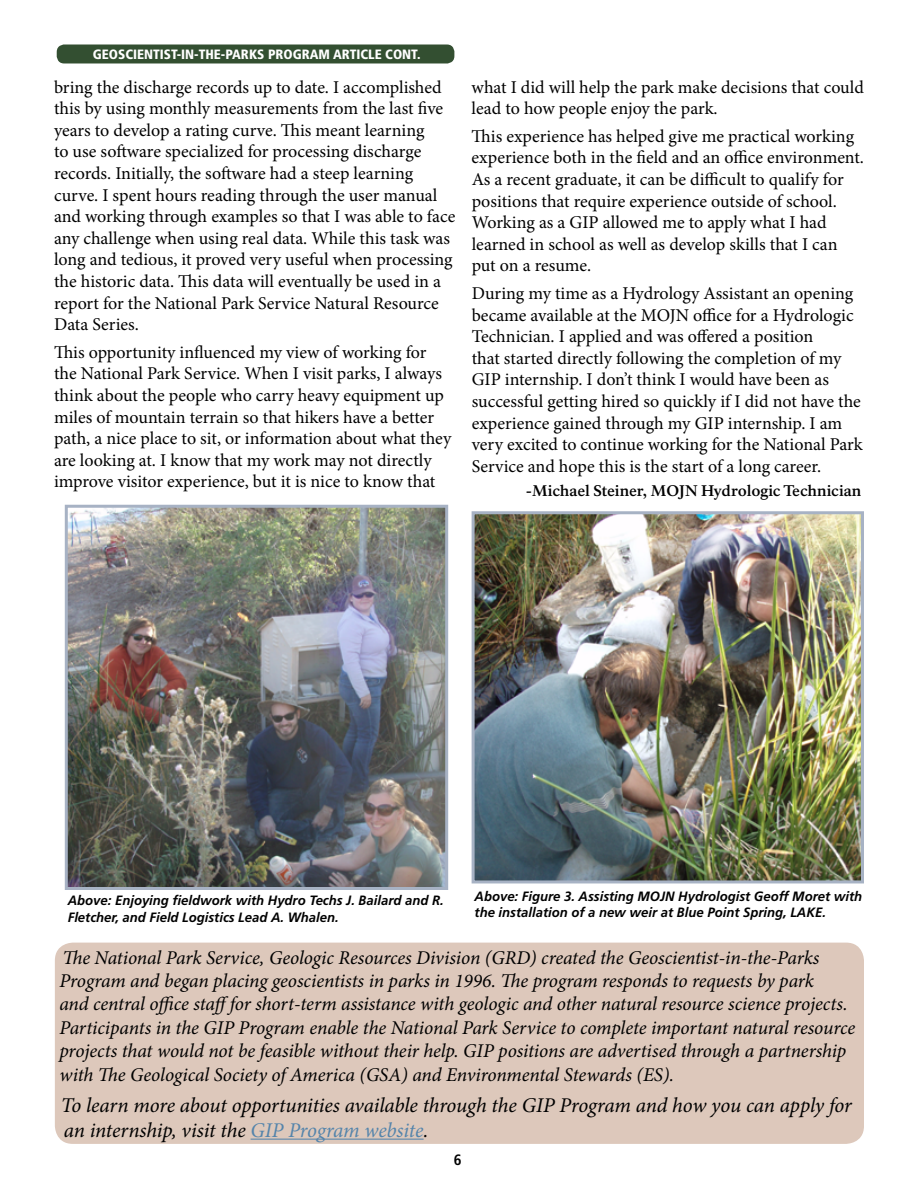
<style>
.page{position:relative;width:918px;height:1188px;background:#fff}
.page>*{position:absolute;margin:0;border:0;box-sizing:border-box;transform-origin:0 0}
.t1{font:italic 21px/25.2px "Minion Pro";letter-spacing:-.01em;color:#000}
.t2{font:italic 19.5px/23.4px "Minion Pro";letter-spacing:-.005em;color:#000}
.t3{font:18px/21.6px "Minion Pro";color:#000}
.t4{font:700 15.15px "NPS Rawlinson OT";letter-spacing:-.005em;color:#000}
.t5{font:700 condensed 15px "Frutiger LT Std";color:#000}
.t6{font:italic 700 13.5px/16.5px "Frutiger LT Std";color:#000}
.t7{font:900 condensed 13.5px "Frutiger LT Std";color:#fff}
.s1{color:#5484ab}
</style>
<div class="page">
<div style="left:57px;top:45px;width:397px;height:18px;background:#334f31;border-radius:8px"></div>
<div style="left:55px;top:943px;width:809px;height:201px;background:#ddc8bb;border-radius:18px"></div>
<hr style="left:251px;top:1139px;width:173px;height:1px;background:#5484ab">
<img style="left:69px;top:509px;width:375px;height:377px">
<div style="left:65px;top:505px;width:383px;height:385px;border:3px solid #a7b2c4"></div>
<img style="left:476px;top:515px;width:384px;height:364px">
<div style="left:472px;top:511px;width:392px;height:372px;border:3px solid #a7b2c4"></div>
<p class="t7" style="left:93px;top:46px;width:59px">GEOSCI ENTIST</p>
<p class="t7" style="left:177px;top:46px;width:245px">-IN-THE-PARKS PROG RAM ARTICLE CONT.</p>
<p class="t3" style="left:54px;top:76px;width:403px">bring the discharge records up to date. I accomplished this by using monthly measurements from the last five years to develop a rating curve. This meant learning<br>to use software specialized for processing discharge records. Initially, the software had a steep learning curve. I spent hours reading through the user manual and working through examples so that I was able to face any challenge when using real data. While this task was long and tedious, it proved very useful when processing the historic data. This data will eventually be used in a report for the National Park Service Natural Resource Data Series.</p>
<p class="t3" style="left:54px;top:341px;width:399px">This opportunity influenced my view of working for the National Park Service. When I visit parks, I always think about the people who carry heavy equipment up miles of mountain terrain so that hikers have a better path, a nice place to sit, or information about what they are looking at. I know that my work may not directly improve visitor experience, but it is nice to know that</p>
<p class="t3" style="left:472px;top:76px;width:394px">what I did will help the park make decisions that could lead to how people enjoy the park.</p>
<p class="t3" style="left:472px;top:125px;width:394px">This experience has helped give me practical working experience both in the field and an office environment.<br>As a recent graduate, it can be difficult to qualify for positions that require experience outside of school.<br>Working as a GIP allowed me to apply what I had learned in school as well as develop skills that I can put on a resume.</p>
<p class="t3" style="left:472px;top:283px;width:393px">During my time as a Hydrology Assistant an opening became available at the MOJN office for a Hydrologic Technician. I applied and was offered a position<br>that started directly following the completion of my GIP internship. I don’t think I would have been as successful getting hired so quickly if I did not have the experience gained through my GIP internship. I am very excited to continue working for the National Park Service and hope this is the start of a long career.</p>
<p class="t4" style="left:526px;top:481px;width:337px">-Michael Steiner, MOJN Hydrologic Technician</p>
<p class="t6" style="left:68px;top:892px;width:377px">Above: Enjoying fieldwork with Hydro Techs J. Bailard and R.<br>Fletcher, and Field Logistics Lead A. Whalen.</p>
<p class="t6" style="left:475px;top:888px;width:389px">Above: Figure 3. Assisting MOJN Hydrologist Geoff Moret with the installation of a new weir at Blue Point Spring, LAKE.</p>
<p class="t2" style="left:59px;top:946px;width:797px">The National Park Service, Geologic Resources Division (GRD) created the Geoscientist-in-the-Parks Program and began placing geoscientists in parks in 1996. The program responds to requests by park<br>and central office stafffor short-term assistance with geologic and other natural resource science projects.<br>Participants in the GIP Program enable the National Park Service to complete important natural resource projects that would not be feasible without their help. GIP positions are advertised through a partnership with The Geological Society of America (GSA) and Environmental Stewards (ES).</p>
<p class="t1" style="left:61px;top:1092px;width:792px">To learn more about opportunities available through the GIP Program and how you can apply for an internship, visit the <span class="s1">GIP Program website</span>.</p>
<p class="t5" style="left:454px;top:1151px;width:9px">6</p>
</div>
